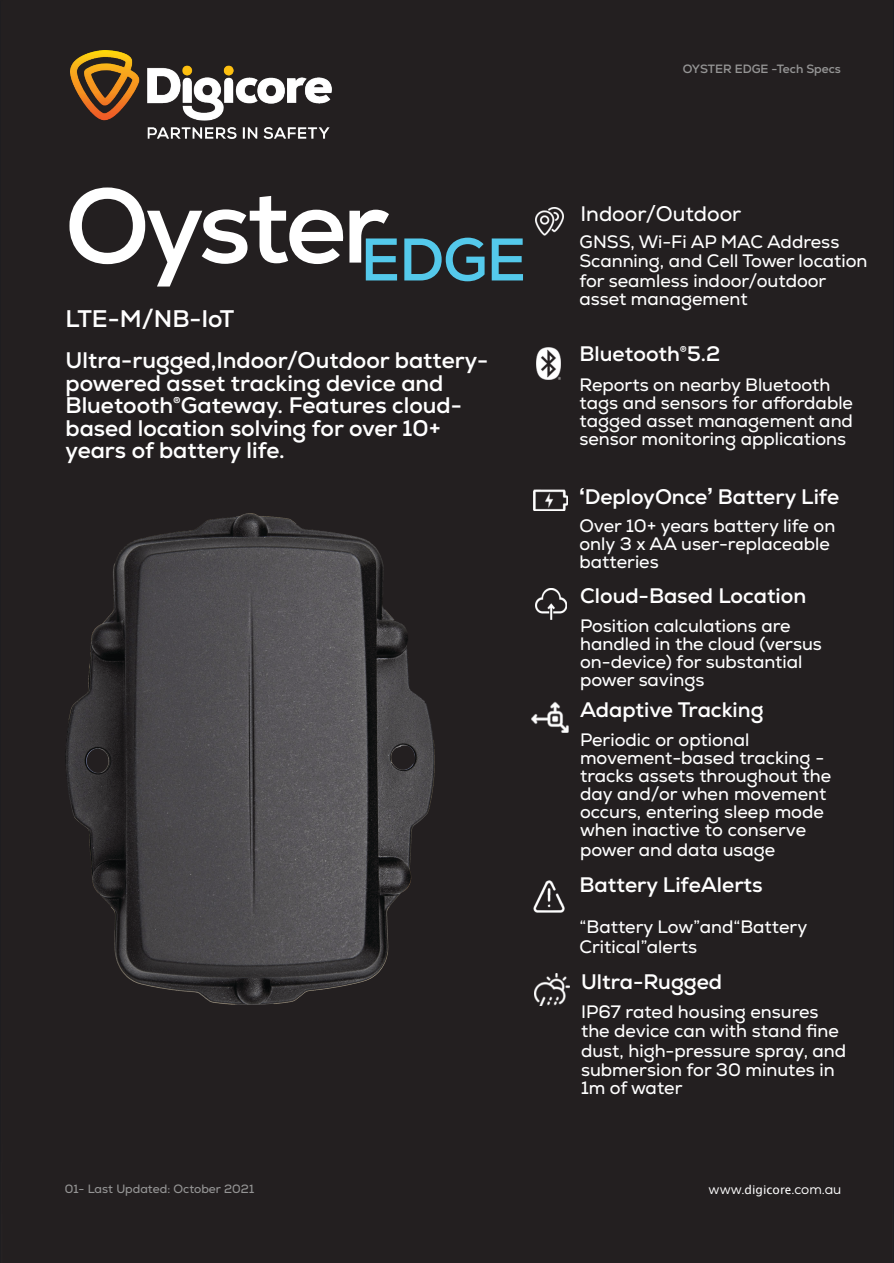
<style>
.page{position:relative;width:894px;height:1263px;background:#fff}
.page>*{position:absolute;margin:0;border:0;box-sizing:border-box;transform-origin:0 0}
.t1{font:700 105px "Nexa";letter-spacing:-.04em;color:#fff}
.t2{font:700 60px "Nexa";color:#54c9eb}
.t3{font:700 24px "Nexa";letter-spacing:-.01em;color:#fff}
.t4{font:700 22.5px/22.5px "Nexa";color:#fff}
.t5{font:700 21px "Nexa";color:#fff}
.t6{font:21px "Nexa";color:#fff}
.t7{font:18px/18px "Nexa";color:#fff}
.t8{font:13.5px "Nexa";color:#fff}
.t9{font:12px "Nexa";color:#959595}
.t10{font:700 12px "Nexa";color:#959595}
.s1{font-family:"Lucida Grande"}
.s2{font-family:"Lucida Grande";font-size:12px}
</style>
<div class="page">
<div style="left:0;top:0;width:893px;height:1263px;background:#231f20"></div>
<img style="left:65px;top:514px;width:369px;height:491px">
<img style="left:536px;top:347px;width:24px;height:33px">
<img style="left:535px;top:208px;width:28px;height:28px">
<img style="left:534px;top:974px;width:35px;height:31px">
<img style="left:533px;top:490px;width:34px;height:21px">
<img style="left:535px;top:589px;width:31px;height:30px">
<img style="left:531px;top:702px;width:37px;height:31px">
<img style="left:533px;top:881px;width:31px;height:31px">
<img style="left:71px;top:51px;width:260px;height:88px">
<p class="t10" style="left:682px;top:61px;width:159px">OYSTER EDGE -Tech Specs</p>
<h1 class="t1" style="left:65px;top:158px;width:325px">Oyster</h1>
<p class="t6" style="left:580px;top:200px;width:162px">Indoor/Outdoor</p>
<h2 class="t2" style="left:360px;top:221px;width:167px">EDGE</h2>
<p class="t7" style="left:579px;top:232px;width:289px;line-height:19px">GNSS, Wi-Fi AP MAC Address<br>Scanning, and Cell Tower location for seamless indoor/outdoor asset management</p>
<h3 class="t3" style="left:65px;top:303px;width:170px">LTE-M/NB-IoT</h3>
<p class="t4" style="left:65px;top:349px;width:424px">Ultra-rugged,Indoor/Outdoor battery&shy;powered asset tracking device and Bluetooth®Gateway. Features cloud&shy;based location solving for over 10+ years of battery life.</p>
<p class="t5" style="left:579px;top:340px;width:142px">Bluetooth®5.2</p>
<p class="t7" style="left:579px;top:376px;width:275px">Reports on nearby Bluetooth tags and sensors for affordable tagged asset management and sensor monitoring applications</p>
<p class="t5" style="left:579px;top:483px;width:261px"><span class="s1">ʻ</span>DeployOnce<span class="s1">ʼ</span> Battery Life</p>
<p class="t7" style="left:579px;top:517px;width:257px">Over 10+ years battery life on only 3 x AA user-replaceable batteries</p>
<p class="t5" style="left:580px;top:582px;width:228px">Cloud-Based Location</p>
<p class="t7" style="left:580px;top:617px;width:243px">Position calculations are handled in the cloud (versus on-device) for substantial power savings</p>
<p class="t5" style="left:580px;top:696px;width:185px">Adaptive Tracking</p>
<p class="t7" style="left:580px;top:731px;width:253px">Periodic or optional movement-based tracking - tracks assets throughout the day and/or when movement occurs, entering sleep mode when inactive to conserve power and data usage</p>
<p class="t5" style="left:579px;top:871px;width:185px">Battery LifeAlerts</p>
<p class="t7" style="left:579px;top:917px;width:229px;line-height:19.5px">“Battery Low”and“Battery<br>Critical”alerts</p>
<p class="t5" style="left:581px;top:967px;width:142px">Ultra-Rugged</p>
<p class="t7" style="left:581px;top:1002px;width:266px;line-height:19px">IP67 rated housing ensures the device can with stand fine dust, high-pressure spray, and submersion for 30 minutes in<br>1m of water</p>
<p class="t9" style="left:65px;top:1181px;width:191px">01- Last Updated: October 2021</p>
<p class="t8" style="left:708px;top:1180px;width:134px">www.<span class="s2">digicore</span>.com.au</p>
</div>
